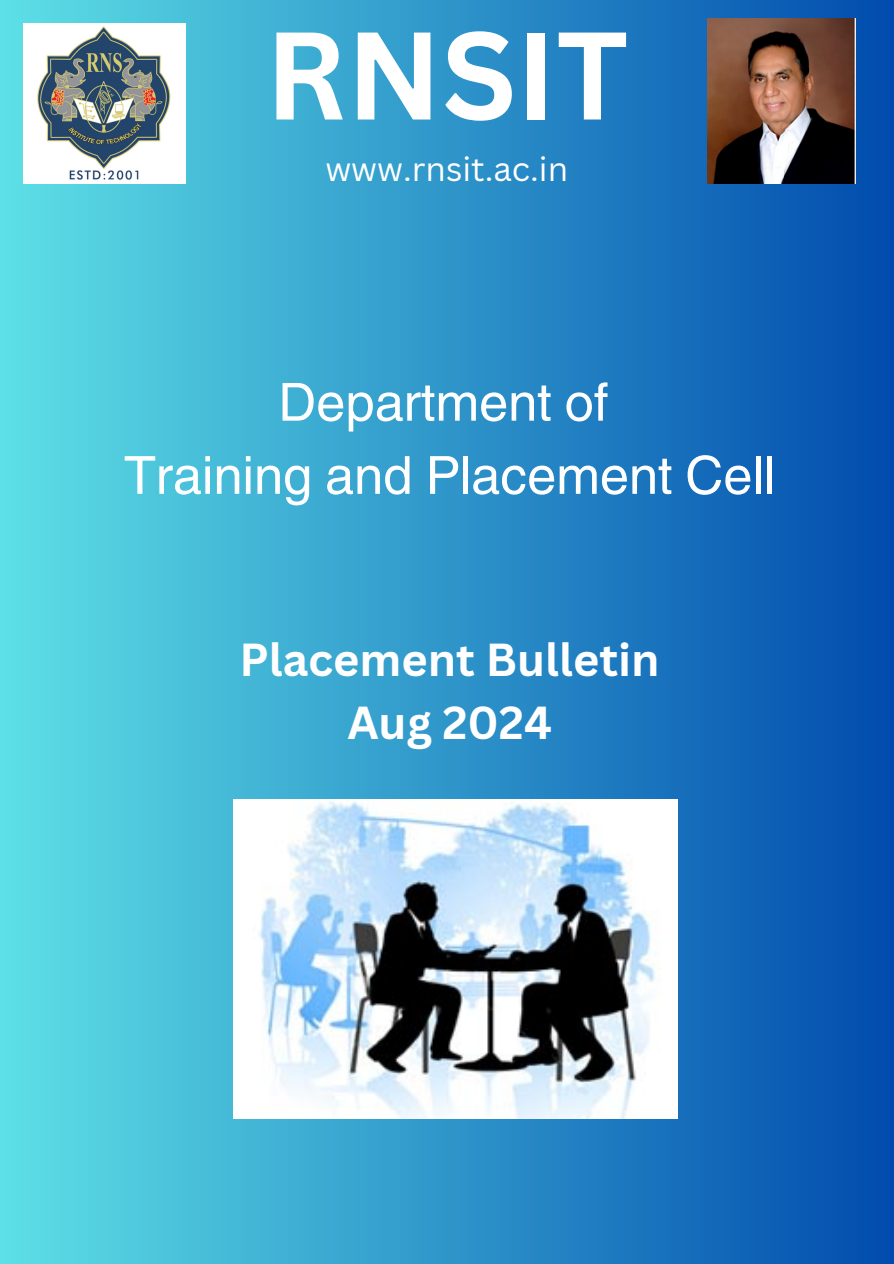
<style>
.page{position:relative;width:894px;height:1264px;background:#fff}
.page>*{position:absolute;margin:0;border:0;box-sizing:border-box;transform-origin:0 0}
.t1{font:700 121.65px "Canva Sans";color:#fff}
.t2{font:52.5px/73.2px "Helvetica World";color:#fff;text-align:center}
.t3{font:700 45px/63px "Canva Sans";color:#fff;text-align:center}
.t4{font:33px "Canva Sans";color:#fff}
</style>
<div class="page">
<div style="left:0;top:0;width:893px;height:1263px;background:linear-gradient(to right,#5de0e6,#014bad)"></div>
<img style="left:24px;top:24px;width:162px;height:160px">
<img style="left:707px;top:18px;width:148px;height:166px">
<img style="left:233px;top:800px;width:444px;height:318px">
<p class="t1" style="left:265px;top:-10px;width:364px">RNSIT</p>
<h2 class="t4" style="left:325px;top:146px;width:244px">www.rnsit.ac.in</h2>
<p class="t2" style="left:124px;top:366px;width:652px">Department of<br>Training and Placement Cell</p>
<h3 class="t3" style="left:239px;top:626px;width:421px">Placement Bulletin<br>Aug 2024</h3>
</div>
